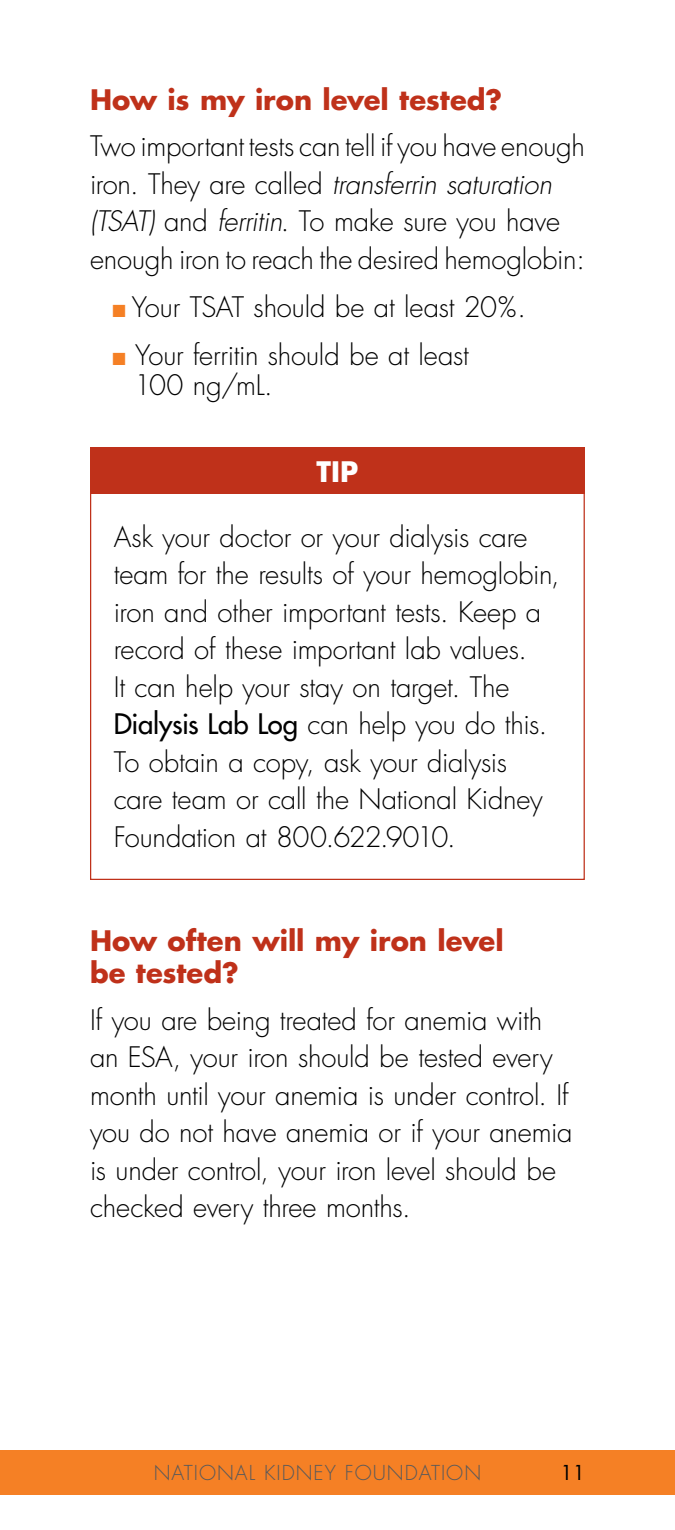
<style>
.page{position:relative;width:675px;height:1530px;background:#fff}
.page>*{position:absolute;margin:0;border:0;box-sizing:border-box;transform-origin:0 0}
.t1{font:300 27.5px/37.5px "Futura";letter-spacing:-.01em;color:#000}
.t2{font:700 27.5px/32.5px "Futura";color:#bf311a}
.t3{font:700 27.5px "Futura";color:#fff}
.t4{font:300 20px "Futura";letter-spacing:.05em;color:#58595b}
.t5{font:20px "Futura";color:#000}
.s1{font-style:italic}
.s2{color:#f58025}
.s3{font-weight:400}
</style>
<div class="page">
<div style="left:0;top:1450px;width:675px;height:45px;background:#f58025"></div>
<div style="left:90px;top:448px;width:495px;height:46px;background:#bf311a"></div>
<p class="t2" style="left:90px;top:83px;width:414px">How is my iron level tested?</p>
<p class="t1" style="left:90px;top:128px;width:497px">Two important tests can tell if you have enough iron. They are called <span class="s1">transferrin saturation (TSAT)</span> and <span class="s1">ferritin</span>. To make sure you have enough iron to reach the desired hemoglobin:</p>
<p class="t1" style="left:112px;top:289px;width:415px"><span class="s2">■</span> Your TSAT should be at least 20%.</p>
<p class="t1" style="left:134px;top:340px;width:336px;line-height:30px;text-indent:-22px"><span class="s2">■</span> Your ferritin should be at least<br>100 ng/mL.</p>
<p class="t3" style="left:317px;top:453px;width:43px">TIP</p>
<p class="t1" style="left:114px;top:519px;width:448px">Ask your doctor or your dialysis care team for the results of your hemoglobin, iron and other important tests. Keep a record of these important lab values.<br>It can help your stay on target. The <span class="s3">Dialysis Lab Log</span> can help you do this.<br>To obtain a copy, ask your dialysis care team or call the National Kidney Foundation at 800.622.9010.</p>
<p class="t2" style="left:90px;top:924px;width:415px">How often will my iron level be tested?</p>
<p class="t1" style="left:90px;top:1002px;width:484px">If you are being treated for anemia with an ESA, your iron should be tested every month until your anemia is under control. If you do not have anemia or if your anemia is under control, your iron level should be checked every three months.</p>
<p class="t4" style="left:154px;top:1461px;width:322px">National Kidn ey Foun dation</p>
<p class="t5" style="left:560px;top:1460px;width:26px">11</p>
</div>
